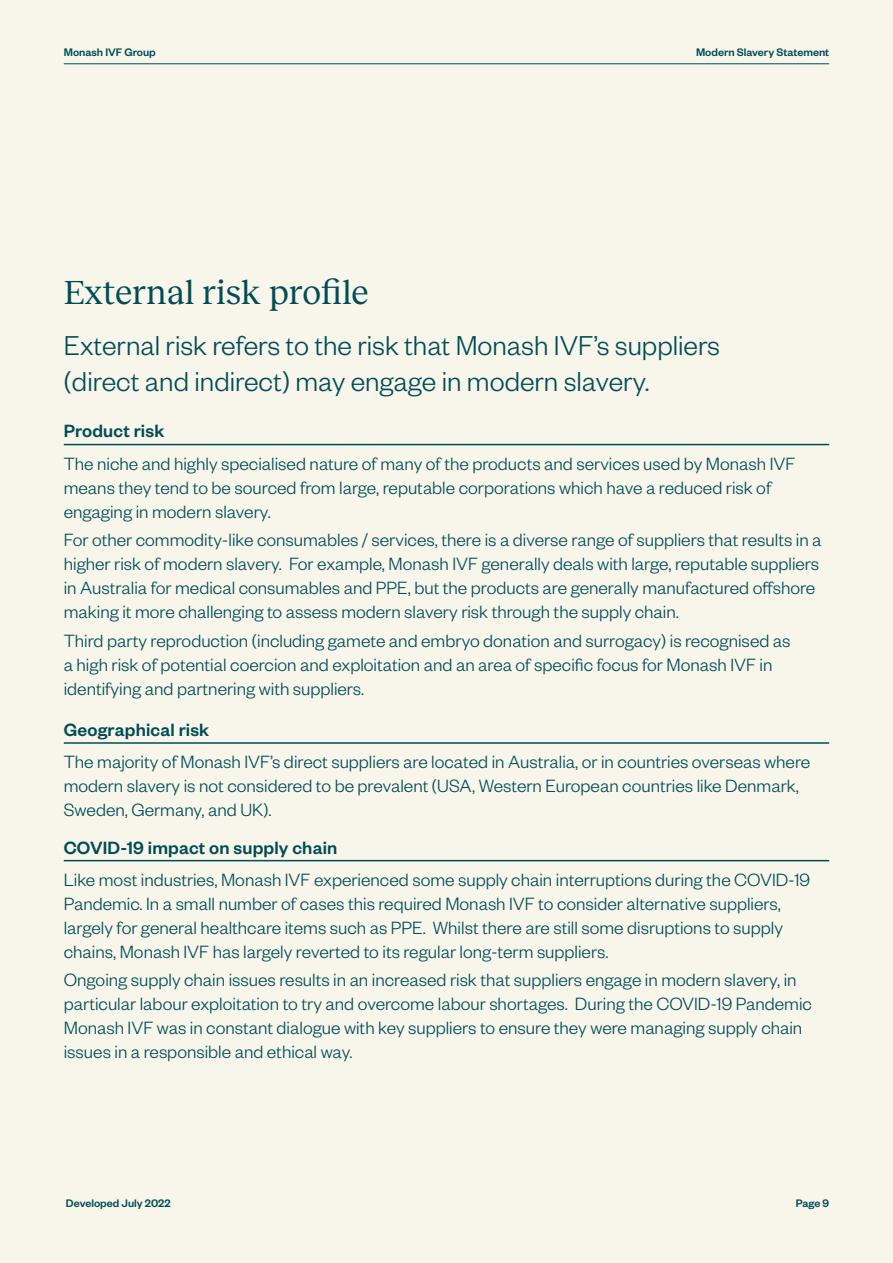
<style>
.page{position:relative;width:893px;height:1263px;background:#f8f5eb}
.page>*{position:absolute;margin:0;border:0;box-sizing:border-box;transform-origin:0 0}
.t1{font:34.5px "Reckless";color:#004d56}
.t2{font:300 30px/36px "Founders Grotesk";color:#004d56}
.t3{font:300 19.5px/24px "Founders Grotesk";color:#004d56}
.t4{font:500 19.5px "Founders Grotesk";letter-spacing:.01em;color:#004d56}
.t5{font:500 12px "Founders Grotesk";color:#004d56}
</style>
<div class="page">
<hr style="left:64px;top:63px;width:765px;height:1px;background:#004d56">
<hr style="left:64px;top:444px;width:765px;height:1px;background:#004d56">
<hr style="left:64px;top:742px;width:765px;height:2px;background:#004d56">
<hr style="left:64px;top:860px;width:765px;height:1px;background:#004d56">
<p class="t5" style="left:64px;top:45px;width:94px">Monash IVF Group</p>
<p class="t5" style="left:696px;top:45px;width:135px">Modern Slavery Statement</p>
<h1 class="t1" style="left:64px;top:267px;width:307px">External risk profile</h1>
<h2 class="t2" style="left:64px;top:326px;width:658px">External risk refers to the risk that Monash IVF’s suppliers (direct and indirect) may engage in modern slavery.</h2>
<p class="t4" style="left:64px;top:419px;width:102px">Product risk</p>
<p class="t3" style="left:64px;top:451px;width:733px">The niche and highly specialised nature of many of the products and services used by Monash IVF means they tend to be sourced from large, reputable corporations which have a reduced risk of engaging in modern slavery.</p>
<p class="t3" style="left:64px;top:527px;width:759px">For other commodity-like consumables / services, there is a diverse range of suppliers that results in a higher risk of modern slavery. For example, Monash IVF generally deals with large, reputable suppliers in Australia for medical consumables and PPE, but the products are generally manufactured offshore making it more challenging to assess modern slavery risk through the supply chain.</p>
<p class="t3" style="left:64px;top:627px;width:728px">Third party reproduction (including gamete and embryo donation and surrogacy) is recognised as a high risk of potential coercion and exploitation and an area of specific focus for Monash IVF in identifying and partnering with suppliers.</p>
<p class="t4" style="left:64px;top:717px;width:147px">Geographical risk</p>
<p class="t3" style="left:64px;top:749px;width:748px">The majority of Monash IVF’s direct suppliers are located in Australia, or in countries overseas where modern slavery is not considered to be prevalent (USA, Western European countries like Denmark,<br>Sweden, Germany, and UK).</p>
<p class="t4" style="left:64px;top:835px;width:275px">COVID-19 impact on supply chain</p>
<p class="t3" style="left:64px;top:867px;width:748px">Like most industries, Monash IVF experienced some supply chain interruptions during the COVID-19<br>Pandemic. In a small number of cases this required Monash IVF to consider alternative suppliers, largely for general healthcare items such as PPE. Whilst there are still some disruptions to supply chains, Monash IVF has largely reverted to its regular long-term suppliers.</p>
<p class="t3" style="left:64px;top:967px;width:750px">Ongoing supply chain issues results in an increased risk that suppliers engage in modern slavery, in particular labour exploitation to try and overcome labour shortages. During the COVID-19 Pandemic Monash IVF was in constant dialogue with key suppliers to ensure they were managing supply chain issues in a responsible and ethical way.</p>
<p class="t5" style="left:66px;top:1195px;width:106px">Developed July 2022</p>
<p class="t5" style="left:796px;top:1195px;width:35px">Page 9</p>
</div>
